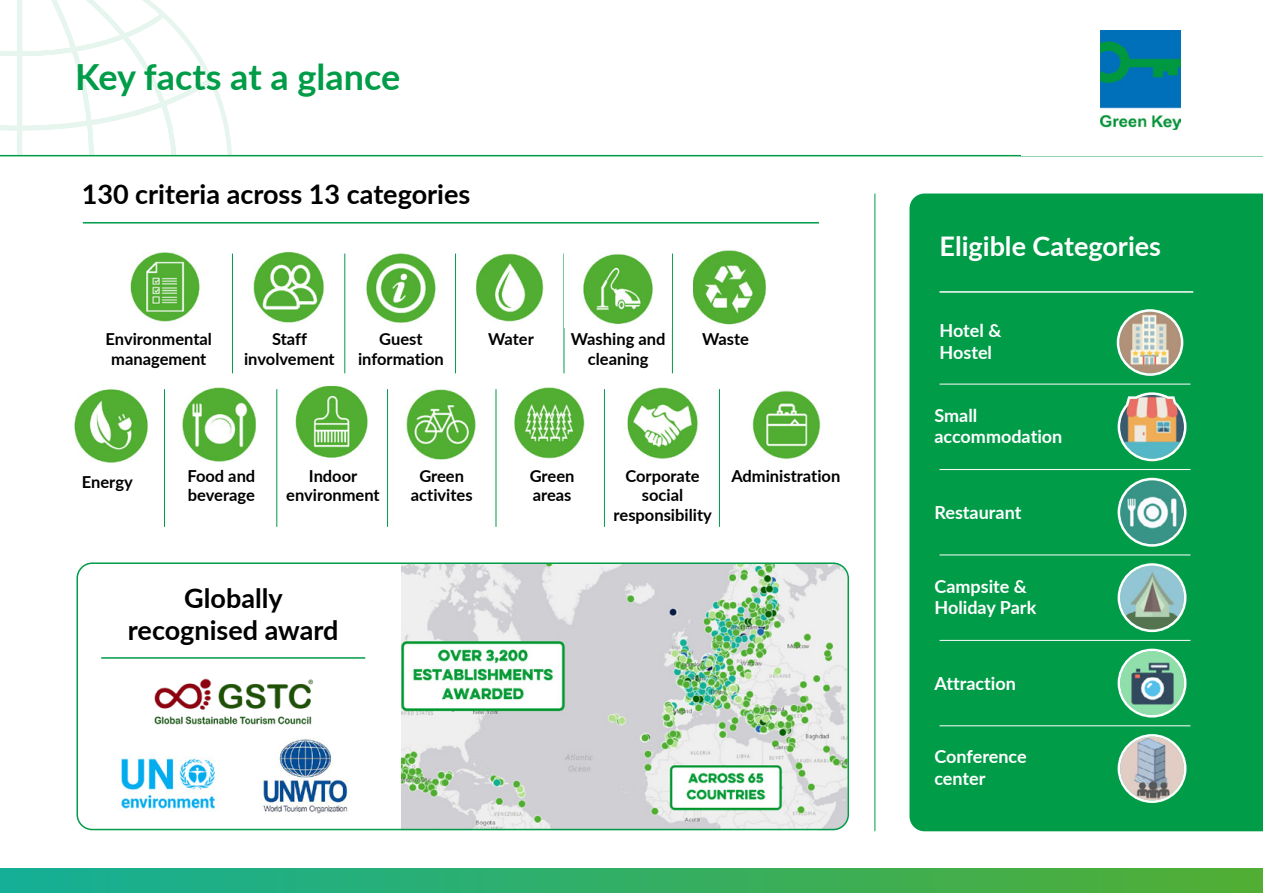
<style>
.page{position:relative;width:1263px;height:893px;background:#fff}
.page>*{position:absolute;margin:0;border:0;box-sizing:border-box;transform-origin:0 0}
.t1{font:700 36px "Lato";color:#009c48}
.t2{font:700 27px/32.4px "Lato";color:#000;text-align:center}
.t3{font:700 27px "Lato";color:#fff}
.t4{font:700 18px/21.6px "Lato";color:#fff}
.t5{font:700 16.5px/19.8px "Lato";color:#000;text-align:center}
</style>
<div class="page">
<svg style="left:0;top:0;width:235px;height:155px"></svg>
<hr style="left:0;top:155px;width:1263px;height:1px;background:#009c48">
<div style="left:0;top:868px;width:1263px;height:25px;background:linear-gradient(to right,#14af97,#51ae33)"></div>
<img style="left:401px;top:565px;width:446px;height:265px">
<img style="left:130px;top:252px;width:70px;height:70px">
<img style="left:74px;top:389px;width:74px;height:74px">
<img style="left:406px;top:389px;width:70px;height:71px">
<div style="left:909px;top:194px;width:354px;height:637px;background:#009c48"></div>
<div style="left:76px;top:562px;width:773px;height:268px;border:2px solid #009c48;border-radius:15px"></div>
<svg style="left:1118px;top:310px;width:64px;height:65px"></svg>
<img style="left:1119px;top:312px;width:62px;height:61px;border-radius:31px">
<div style="left:1117px;top:309px;width:66px;height:67px;border:3px solid #fff;border-radius:50%"></div>
<svg style="left:1116px;top:391px;width:72px;height:71px;background:#88ab88"></svg>
<svg style="left:1119px;top:564px;width:66px;height:67px"></svg>
<img style="left:1120px;top:566px;width:64px;height:64px;border-radius:32px">
<div style="left:1117px;top:563px;width:69px;height:69px;border:3px solid #fff;border-radius:50%"></div>
<svg style="left:1119px;top:479px;width:66px;height:66px"></svg>
<img style="left:1120px;top:480px;width:64px;height:64px;border-radius:32px">
<div style="left:1117px;top:478px;width:69px;height:69px;border:3px solid #fff;border-radius:50%"></div>
<svg style="left:1119px;top:650px;width:66px;height:66px"></svg>
<img style="left:1120px;top:651px;width:64px;height:64px;border-radius:32px">
<div style="left:1117px;top:649px;width:69px;height:68px;border:3px solid #fff;border-radius:50%"></div>
<svg style="left:1119px;top:735px;width:66px;height:67px"></svg>
<img style="left:1120px;top:737px;width:64px;height:63px;border-radius:32px">
<div style="left:1117px;top:734px;width:69px;height:69px;border:3px solid #fff;border-radius:50%"></div>
<hr style="left:939px;top:384px;width:251px;height:1px;background:#fff">
<hr style="left:939px;top:291px;width:254px;height:2px;background:#fff">
<hr style="left:101px;top:657px;width:264px;height:2px;background:#009c48">
<hr style="left:83px;top:222px;width:736px;height:2px;background:#009c48">
<hr style="left:232px;top:253px;width:1px;height:120px;background:#009c48">
<hr style="left:164px;top:389px;width:1px;height:138px;background:#009c48">
<hr style="left:344px;top:253px;width:1px;height:120px;background:#009c48">
<hr style="left:276px;top:389px;width:1px;height:138px;background:#009c48">
<hr style="left:455px;top:253px;width:1px;height:120px;background:#009c48">
<hr style="left:387px;top:389px;width:1px;height:138px;background:#009c48">
<hr style="left:564px;top:253px;width:1px;height:120px;background:#009c48">
<hr style="left:496px;top:389px;width:1px;height:138px;background:#009c48">
<hr style="left:672px;top:253px;width:1px;height:120px;background:#009c48">
<hr style="left:604px;top:389px;width:1px;height:138px;background:#009c48">
<hr style="left:719px;top:389px;width:1px;height:138px;background:#009c48">
<hr style="left:939px;top:469px;width:251px;height:1px;background:#fff">
<hr style="left:939px;top:555px;width:251px;height:1px;background:#fff">
<hr style="left:939px;top:640px;width:251px;height:1px;background:#fff">
<hr style="left:939px;top:726px;width:251px;height:1px;background:#fff">
<hr style="left:874px;top:194px;width:1px;height:637px;background:#009c48">
<img style="left:366px;top:253px;width:70px;height:70px">
<img style="left:253px;top:252px;width:71px;height:71px">
<img style="left:476px;top:253px;width:67px;height:69px">
<img style="left:583px;top:254px;width:70px;height:70px">
<img style="left:693px;top:250px;width:72px;height:75px">
<img style="left:182px;top:387px;width:73px;height:75px">
<img style="left:295px;top:386px;width:73px;height:72px">
<img style="left:514px;top:387px;width:71px;height:72px">
<img style="left:627px;top:387px;width:71px;height:72px">
<img style="left:752px;top:390px;width:69px;height:70px">
<img style="left:121px;top:758px;width:95px;height:52px">
<img style="left:263px;top:739px;width:85px;height:75px">
<img style="left:154px;top:678px;width:160px;height:47px">
<img style="left:1101px;top:30px;width:79px;height:100px">
<p class="t1" style="left:75px;top:51px;width:327px">Key facts at a glance</p>
<p class="t2" style="left:82px;top:177px;width:390px">130 criteria across 13 categories</p>
<p class="t5" style="left:106px;top:329px;width:108px">Environmental management</p>
<p class="t5" style="left:244px;top:329px;width:92px">Staff involvement</p>
<p class="t5" style="left:358px;top:329px;width:87px">Guest information</p>
<p class="t5" style="left:488px;top:329px;width:47px">Water</p>
<p class="t5" style="left:571px;top:329px;width:96px">Washing and cleaning</p>
<p class="t5" style="left:702px;top:329px;width:48px">Waste</p>
<p class="t5" style="left:82px;top:471px;width:52px">Energy</p>
<p class="t5" style="left:187px;top:465px;width:69px;text-align:left">Food and beverage</p>
<p class="t5" style="left:411px;top:465px;width:63px">Green activites</p>
<p class="t5" style="left:530px;top:465px;width:46px;text-align:left">Green areas</p>
<p class="t5" style="left:614px;top:465px;width:100px">Corporate social responsibility</p>
<p class="t5" style="left:309px;top:465px;width:50px">Indoor</p>
<p class="t5" style="left:731px;top:465px;width:110px">Administration</p>
<p class="t5" style="left:286px;top:485px;width:95px">environment</p>
<p class="t2" style="left:128px;top:581px;width:212px">Globally recognised award</p>
<p class="t3" style="left:939px;top:226px;width:223px">Eligible Categories</p>
<p class="t4" style="left:939px;top:319px;width:63px">Hotel &amp;<br>Hostel</p>
<p class="t4" style="left:934px;top:404px;width:129px">Small accommodation</p>
<p class="t4" style="left:934px;top:501px;width:88px">Restaurant</p>
<p class="t4" style="left:934px;top:574px;width:103px">Campsite &amp;<br>Holiday Park</p>
<p class="t4" style="left:934px;top:672px;width:83px">Attraction</p>
<p class="t4" style="left:934px;top:745px;width:94px">Conference center</p>
</div>
